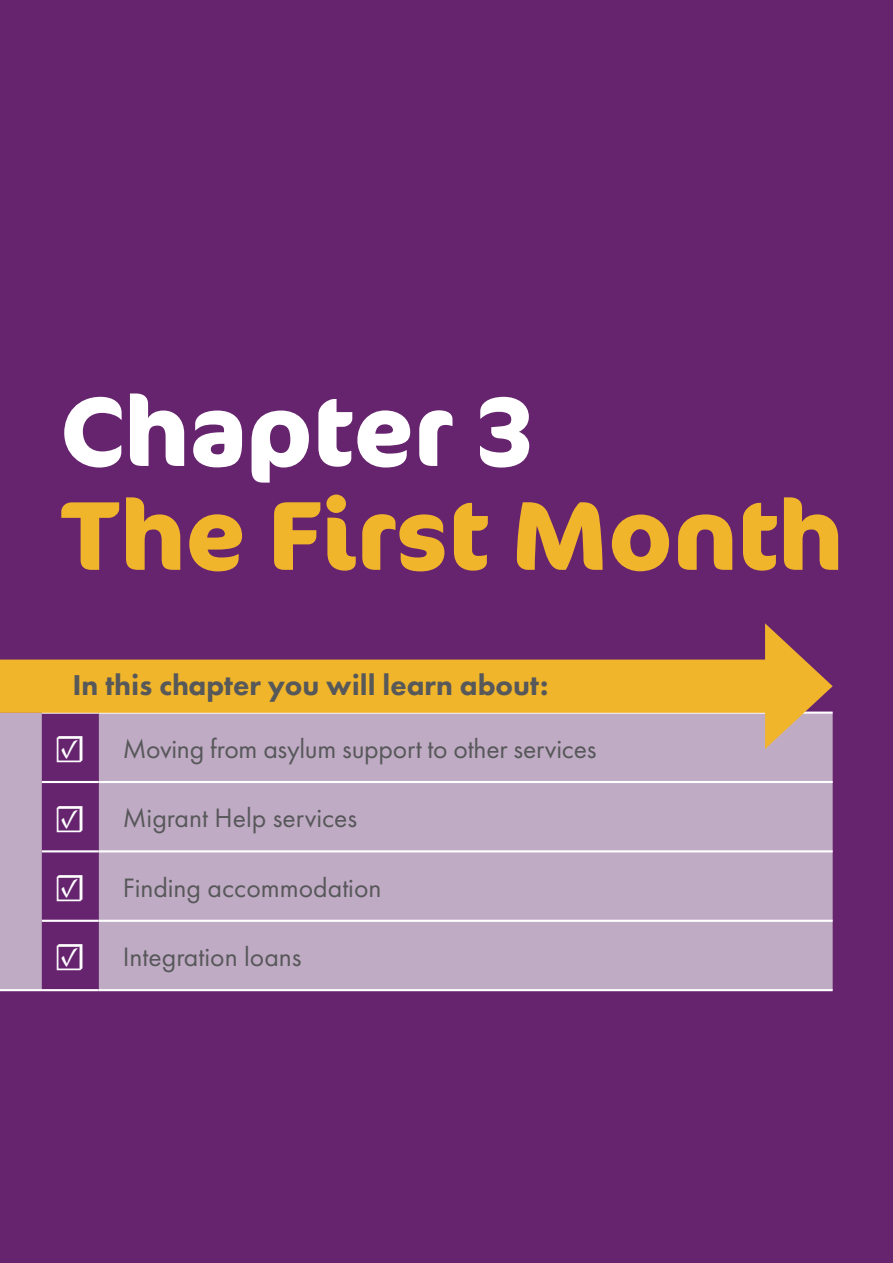
<style>
.page{position:relative;width:893px;height:1263px;background:#66246f}
.page>*{position:absolute;margin:0;border:0;box-sizing:border-box;transform-origin:0 0}
.A_Heading{font:700 97.95px "Cocon OT";color:#f1b52c}
.A_Heading-2{font:700 97.95px "Cocon OT";color:#fff}
.t1{font:38.25px "Minion Pro";color:#fff}
.BODY_text{font:800 29.85px "Futura PT";color:#57585a}
.BODY_text-2{font:27.6px "Futura PT";color:#57585a}
</style>
<div class="page">
<div style="left:0;top:713px;width:833px;height:276px;background:#c0abc5"></div>
<svg style="left:42px;top:714px;width:57px;height:275px"></svg>
<hr style="left:42px;top:711px;width:57px;height:3px;background:#fff">
<hr style="left:99px;top:711px;width:734px;height:3px;background:#fff">
<hr style="left:42px;top:781px;width:57px;height:2px;background:#fff">
<hr style="left:99px;top:781px;width:734px;height:2px;background:#fff">
<hr style="left:42px;top:850px;width:57px;height:2px;background:#fff">
<hr style="left:99px;top:850px;width:734px;height:2px;background:#fff">
<hr style="left:42px;top:920px;width:57px;height:2px;background:#fff">
<hr style="left:99px;top:920px;width:734px;height:2px;background:#fff">
<hr style="left:0;top:989px;width:42px;height:2px;background:#fff">
<hr style="left:42px;top:989px;width:57px;height:2px;background:#fff">
<hr style="left:99px;top:989px;width:734px;height:2px;background:#fff">
<div style="left:0;top:660px;width:787px;height:53px;background:#f1b52c"></div>
<svg style="left:765px;top:623px;width:68px;height:126px"></svg>
<p class="A_Heading-2" style="left:60px;top:373px;width:476px">Chapter 3</p>
<p class="A_Heading" style="left:60px;top:477px;width:784px">The First Month</p>
<p class="BODY_text" style="left:72px;top:666px;width:477px">In this chapter you will learn about:</p>
<p class="t1" style="left:54px;top:723px;width:34px">☑</p>
<p class="BODY_text-2" style="left:123px;top:732px;width:475px">Moving from asylum support to other services</p>
<p class="t1" style="left:54px;top:793px;width:34px">☑</p>
<p class="BODY_text-2" style="left:123px;top:802px;width:236px">Migrant Help services</p>
<p class="t1" style="left:54px;top:862px;width:34px">☑</p>
<p class="BODY_text-2" style="left:123px;top:871px;width:260px">Finding accommodation</p>
<p class="t1" style="left:54px;top:931px;width:34px">☑</p>
<p class="BODY_text-2" style="left:123px;top:940px;width:180px">Integration loans</p>
</div>
